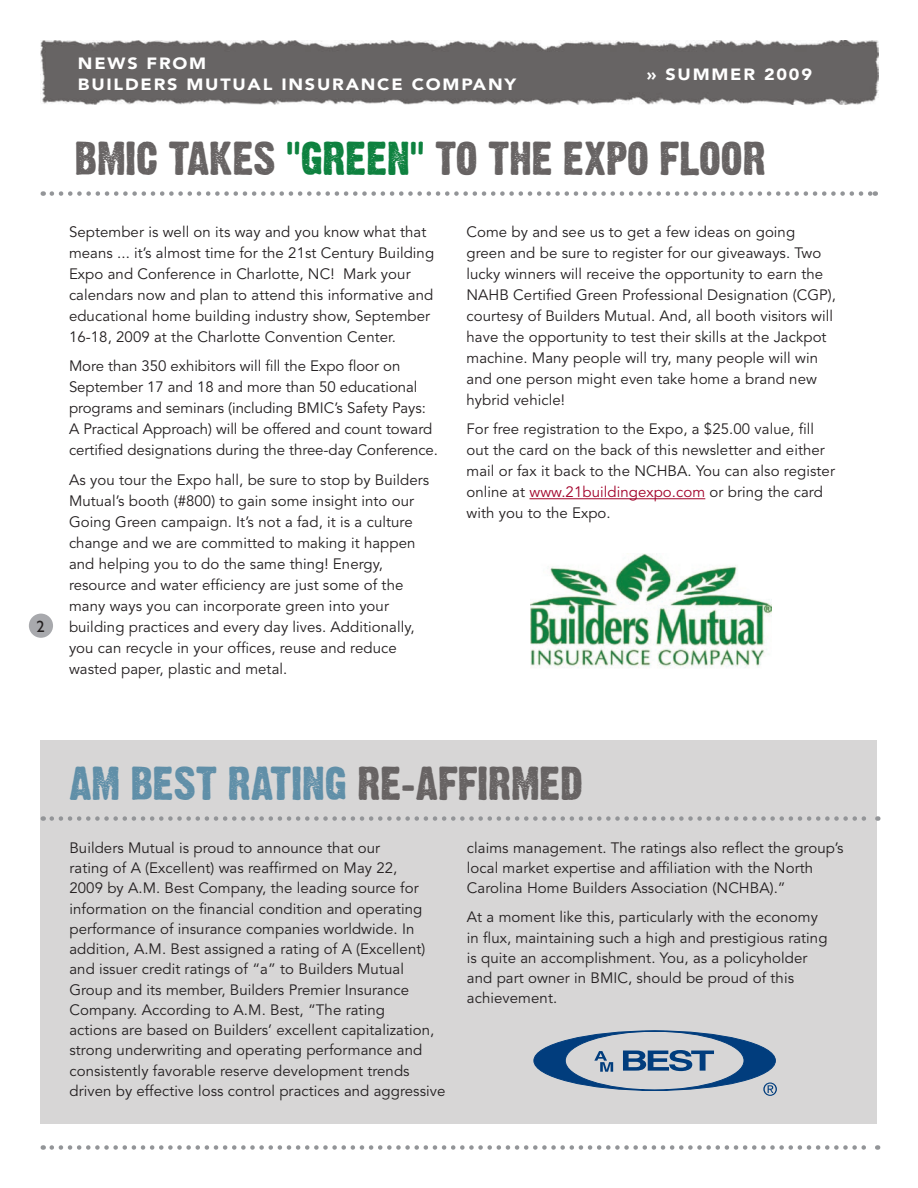
<style>
.page{position:relative;width:918px;height:1188px;background:#fff}
.page>*{position:absolute;margin:0;border:0;box-sizing:border-box;transform-origin:0 0}
.NewsletterHeading1{font:42px "Dirty Headline";color:#676363}
.NewsletterHeading1-2{font:42px "Dirty Headline";color:#608fa8}
.t1{font:16.5px "Gill Sans";color:#231f20}
.TOP_SEASON_HEADER{font:900 16.2px/21px "Avenir";letter-spacing:.1em;color:#fff;scale:1.11 1}
.Body_Text{font:15px/21px "Avenir";letter-spacing:.005em;color:#231f20}
.s1{color:#0e813f}
.s2{color:#a2032b}
.s3{color:#676363}
</style>
<div class="page">
<img style="left:40px;top:40px;width:839px;height:64px">
<svg style="left:52px;top:1145px;width:826px;height:5px"></svg>
<div style="left:40px;top:740px;width:838px;height:384px;background:#d7d6d6"></div>
<div style="left:29px;top:614px;width:24px;height:24px;background:#a8a9ad;border-radius:50%"></div>
<svg style="left:52px;top:816px;width:826px;height:5px"></svg>
<svg style="left:52px;top:191px;width:824px;height:5px"></svg>
<svg style="left:533px;top:1030px;width:244px;height:66px"></svg>
<img style="left:531px;top:553px;width:241px;height:115px">
<hr style="left:529px;top:498px;width:176px;height:1px;background:#a2032b">
<p class="t1" style="left:36px;top:617px;width:10px">2</p>
<p class="TOP_SEASON_HEADER" style="left:78px;top:53px;width:396px">NEWS FROM<br>BUILDERS MUTUAL INSURANCE COMPANY</p>
<p class="TOP_SEASON_HEADER" style="left:647px;top:63px;width:150px">» SUMMER 2009</p>
<p class="NewsletterHeading1" style="left:75px;top:139px;width:692px">BMIC TAKES <span class="s1">“GREEN”</span> TO THE EXPO FLOOR</p>
<p class="Body_Text" style="left:69px;top:221px;width:367px">September is well on its way and you know what that means ... it’s almost time for the 21st Century Building Expo and Conference in Charlotte, NC! Mark your calendars now and plan to attend this informative and educational home building industry show, September 16-18, 2009 at the Charlotte Convention Center.</p>
<p class="Body_Text" style="left:69px;top:356px;width:370px">More than 350 exhibitors will fill the Expo floor on September 17 and 18 and more than 50 educational programs and seminars (including BMIC’s Safety Pays:<br>A Practical Approach) will be offered and count toward certified designations during the three-day Conference.</p>
<p class="Body_Text" style="left:69px;top:470px;width:362px">As you tour the Expo hall, be sure to stop by Builders Mutual’s booth (#800) to gain some insight into our Going Green campaign. It’s not a fad, it is a culture change and we are committed to making it happen and helping you to do the same thing! Energy, resource and water efficiency are just some of the many ways you can incorporate green into your building practices and every day lives. Additionally, you can recycle in your offices, reuse and reduce wasted paper, plastic and metal.</p>
<p class="Body_Text" style="left:466px;top:221px;width:371px">Come by and see us to get a few ideas on going green and be sure to register for our giveaways. Two lucky winners will receive the opportunity to earn the NAHB Certified Green Professional Designation (CGP), courtesy of Builders Mutual. And, all booth visitors will have the opportunity to test their skills at the Jackpot machine. Many people will try, many people will win and one person might even take home a brand new hybrid vehicle!</p>
<p class="Body_Text" style="left:466px;top:419px;width:370px">For free registration to the Expo, a $25.00 value, fill out the card on the back of this newsletter and either mail or fax it back to the NCHBA. You can also register online at <span class="s2">www.21buildingexpo.com</span> or bring the card with you to the Expo.</p>
<p class="NewsletterHeading1-2" style="left:69px;top:764px;width:515px">AM BEST RATING <span class="s3">RE-AFFIRMED</span></p>
<p class="Body_Text" style="left:69px;top:838px;width:378px;line-height:20.2px">Builders Mutual is proud to announce that our<br>rating of A (Excellent) was reaffirmed on May 22,<br>2009 by A.M. Best Company, the leading source for information on the financial condition and operating performance of insurance companies worldwide. In addition, A.M. Best assigned a rating of A (Excellent) and issuer credit ratings of “a” to Builders Mutual Group and its member, Builders Premier Insurance Company. According to A.M. Best, “The rating<br>actions are based on Builders’ excellent capitalization, strong underwriting and operating performance and consistently favorable reserve development trends driven by effective loss control practices and aggressive</p>
<p class="Body_Text" style="left:467px;top:838px;width:378px;line-height:20.2px">claims management. The ratings also reflect the group’s local market expertise and affiliation with the North<br>Carolina Home Builders Association (NCHBA).”</p>
<p class="Body_Text" style="left:467px;top:907px;width:362px;line-height:20.2px">At a moment like this, particularly with the economy in flux, maintaining such a high and prestigious rating is quite an accomplishment. You, as a policyholder and part owner in BMIC, should be proud of this achievement.</p>
</div>
